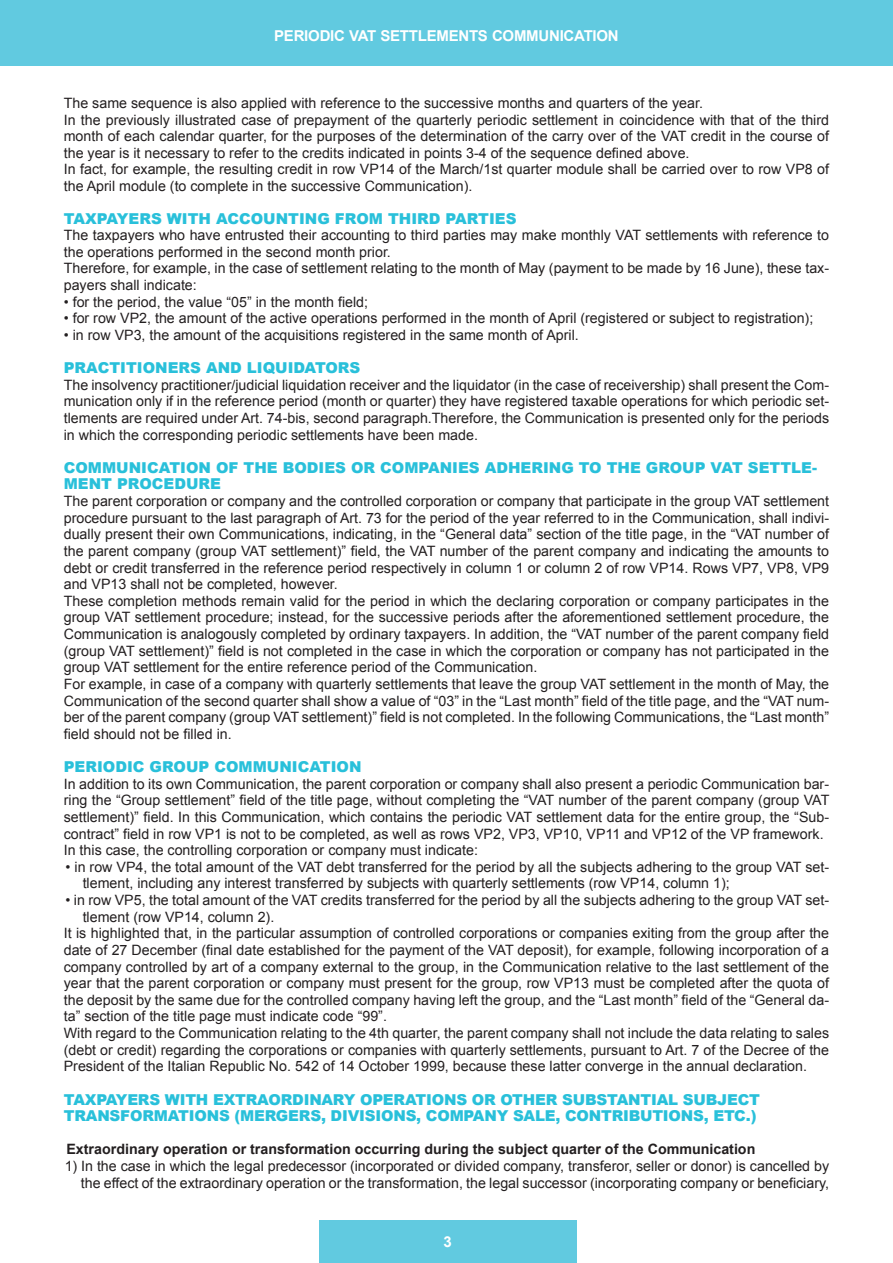
<style>
.page{position:relative;width:893px;height:1263px;background:#fff}
.page>*{position:absolute;margin:0;border:0;box-sizing:border-box;transform-origin:0 0}
.t1{font:900 15px/16.6px "Arial";letter-spacing:-.015em;color:#29c0da}
.t2{font:700 15px "Arial";letter-spacing:-.015em;color:#fff}
.t3{font:14.25px/16.6px "Arial";color:#231f20}
.t4{font:700 14.25px "Arial";color:#231f20}
</style>
<div class="page">
<div style="left:319px;top:1220px;width:257px;height:43px;background:#61cae0"></div>
<div style="left:0;top:0;width:893px;height:66px;background:#61cae0"></div>
<p class="t2" style="left:274px;top:27px;width:346px">PERIODIC VAT SETTLEMENTS COMMUNICATION</p>
<p class="t3" style="left:64px;top:95px;width:767px">The same sequence is also applied with reference to the successive months and quarters of the year.<br>In the previously illustrated case of prepayment of the quarterly periodic settlement in coincidence with that of the third month of each calendar quarter, for the purposes of the determination of the carry over of the VAT credit in the course of the year is it necessary to refer to the credits indicated in points 3-4 of the sequence defined above.<br>In fact, for example, the resulting credit in row VP14 of the March/1st quarter module shall be carried over to row VP8 of the April module (to complete in the successive Communication).</p>
<p class="t1" style="left:64px;top:209px;width:454px">TAXPAYERS WITH ACCOUNTING FROM THIRD PARTIES</p>
<p class="t3" style="left:64px;top:227px;width:767px">The taxpayers who have entrusted their accounting to third parties may make monthly VAT settlements with reference to the operations performed in the second month prior.<br>Therefore, for example, in the case of settlement relating to the month of May (payment to be made by 16 June), these tax&shy;payers shall indicate:</p>
<p class="t3" style="left:64px;top:293px;width:306px">• for the period, the value “05” in the month field;</p>
<p class="t3" style="left:64px;top:310px;width:751px">• for row VP2, the amount of the active operations performed in the month of April (registered or subject to registration);</p>
<p class="t3" style="left:64px;top:327px;width:517px">• in row VP3, the amount of the acquisitions registered in the same month of April.</p>
<p class="t1" style="left:64px;top:359px;width:298px">PRACTITIONERS AND LIQUIDATORS</p>
<p class="t3" style="left:64px;top:376px;width:767px;text-align:justify">The insolvency practitioner/judicial liquidation receiver and the liquidator (in the case of receivership) shall present the Com&shy;munication only if in the reference period (month or quarter) they have registered taxable operations for which periodic set&shy;tlements are required under Art. 74-bis, second paragraph.Therefore, the Communication is presented only for the periods in which the corresponding periodic settlements have been made.</p>
<p class="t1" style="left:64px;top:459px;width:755px">COMMUNICATION OF THE BODIES OR COMPANIES ADHERING TO THE GROUP VAT SETTLE-<br>MENT PROCEDURE</p>
<p class="t3" style="left:64px;top:493px;width:767px">The parent corporation or company and the controlled corporation or company that participate in the group VAT settlement procedure pursuant to the last paragraph of Art. 73 for the period of the year referred to in the Communication, shall indivi&shy;dually present their own Communications, indicating, in the “General data” section of the title page, in the “VAT number of the parent company (group VAT settlement)” field, the VAT number of the parent company and indicating the amounts to debt or credit transferred in the reference period respectively in column 1 or column 2 of row VP14. Rows VP7, VP8, VP9 and VP13 shall not be completed, however.<br>These completion methods remain valid for the period in which the declaring corporation or company participates in the group VAT settlement procedure; instead, for the successive periods after the aforementioned settlement procedure, the Communication is analogously completed by ordinary taxpayers. In addition, the “VAT number of the parent company field (group VAT settlement)” field is not completed in the case in which the corporation or company has not participated in the group VAT settlement for the entire reference period of the Communication.<br>For example, in case of a company with quarterly settlements that leave the group VAT settlement in the month of May, the Communication of the second quarter shall show a value of “03” in the “Last month” field of the title page, and the “VAT num&shy;ber of the parent company (group VAT settlement)” field is not completed. In the following Communications, the “Last month” field should not be filled in.</p>
<p class="t1" style="left:64px;top:758px;width:299px">PERIODIC GROUP COMMUNICATION</p>
<p class="t3" style="left:64px;top:775px;width:767px">In addition to its own Communication, the parent corporation or company shall also present a periodic Communication bar&shy;ring the “Group settlement” field of the title page, without completing the “VAT number of the parent company (group VAT settlement)” field. In this Communication, which contains the periodic VAT settlement data for the entire group, the “Sub&shy;contract” field in row VP1 is not to be completed, as well as rows VP2, VP3, VP10, VP11 and VP12 of the VP framework.<br>In this case, the controlling corporation or company must indicate:</p>
<p class="t3" style="left:83px;top:858px;width:748px;text-indent:-17px">• in row VP4, the total amount of the VAT debt transferred for the period by all the subjects adhering to the group VAT set&shy;tlement, including any interest transferred by subjects with quarterly settlements (row VP14, column 1);</p>
<p class="t3" style="left:66px;top:892px;width:765px">• in row VP5, the total amount of the VAT credits transferred for the period by all the subjects adhering to the group VAT set-</p>
<p class="t3" style="left:83px;top:908px;width:193px">tlement (row VP14, column 2).</p>
<p class="t3" style="left:64px;top:925px;width:767px">It is highlighted that, in the particular assumption of controlled corporations or companies exiting from the group after the</p>
<p class="t3" style="left:64px;top:942px;width:767px">date of 27 December (final date established for the payment of the VAT deposit), for example, following incorporation of a</p>
<p class="t3" style="left:64px;top:958px;width:767px">company controlled by art of a company external to the group, in the Communication relative to the last settlement of the</p>
<p class="t3" style="left:64px;top:975px;width:767px">year that the parent corporation or company must present for the group, row VP13 must be completed after the quota of</p>
<p class="t3" style="left:64px;top:991px;width:767px">the deposit by the same due for the controlled company having left the group, and the “Last month” field of the “General da-</p>
<p class="t3" style="left:64px;top:1008px;width:325px">ta” section of the title page must indicate code “99”.</p>
<p class="t3" style="left:64px;top:1025px;width:767px">With regard to the Communication relating to the 4th quarter, the parent company shall not include the data relating to sales</p>
<p class="t3" style="left:64px;top:1041px;width:767px">(debt or credit) regarding the corporations or companies with quarterly settlements, pursuant to Art. 7 of the Decree of the</p>
<p class="t3" style="left:64px;top:1058px;width:745px">President of the Italian Republic No. 542 of 14 October 1999, because these latter converge in the annual declaration.</p>
<p class="t1" style="left:64px;top:1090px;width:698px">TAXPAYERS WITH EXTRAORDINARY OPERATIONS OR OTHER SUBSTANTIAL SUBJECT<br>TRANSFORMATIONS (MERGERS, DIVISIONS, COMPANY SALE, CONTRIBUTIONS, ETC.)</p>
<p class="t4" style="left:66px;top:1141px;width:690px">Extraordinary operation or transformation occurring during the subject quarter of the Communication</p>
<p class="t3" style="left:65px;top:1158px;width:766px;text-align:right">1) In the case in which the legal predecessor (incorporated or divided company, transferor, seller or donor) is cancelled by the effect of the extraordinary operation or the transformation, the legal successor (incorporating company or beneficiary,</p>
<p class="t2" style="left:443px;top:1233px;width:10px">3</p>
</div>
